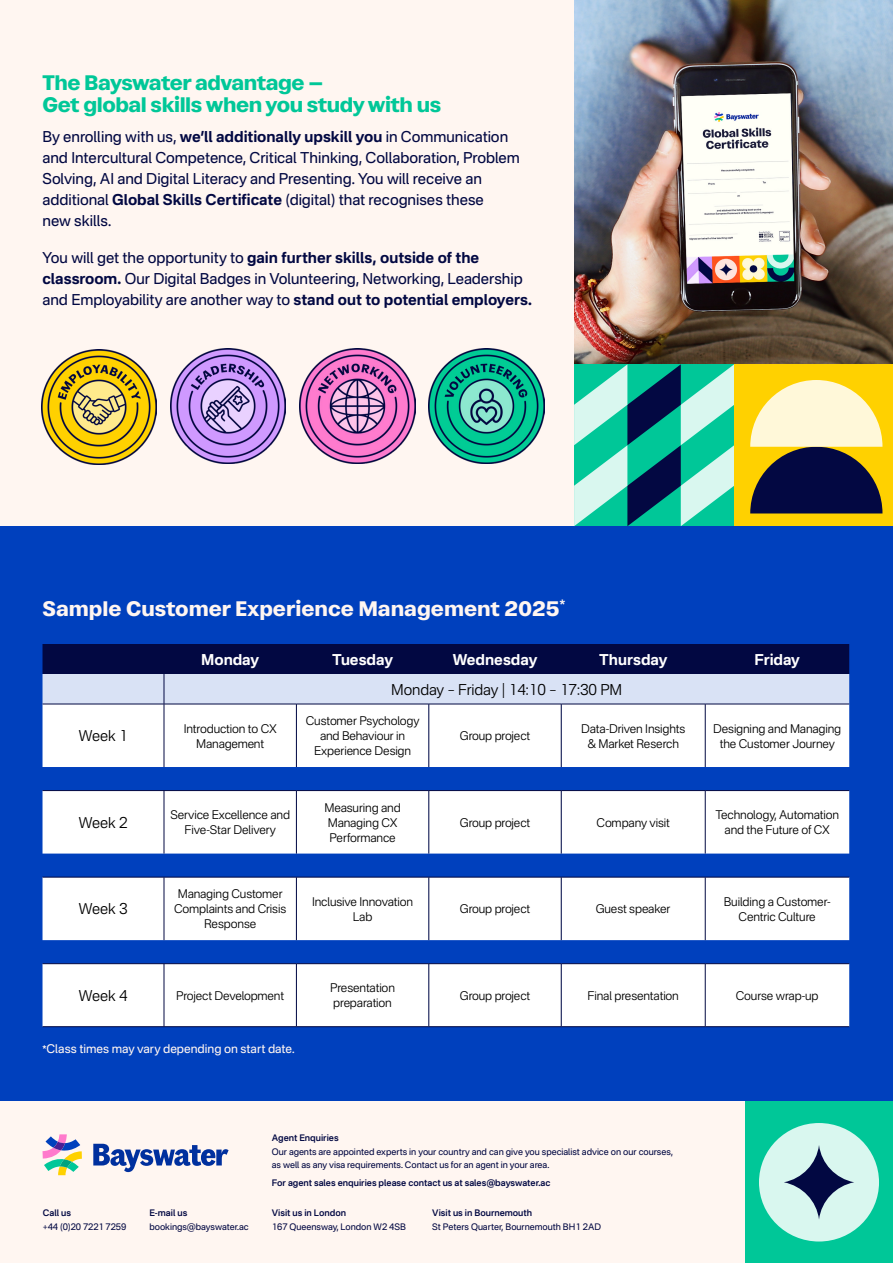
<style>
.page{position:relative;width:893px;height:1263px;background:#fff6f1}
.page>*{position:absolute;margin:0;border:0;box-sizing:border-box;transform-origin:0 0}
.Subheader{font:700 21px/22.5px "Atak";letter-spacing:-.02em;color:#00c798}
.t1{font:700 21px "Atak";color:#fff6f1}
.Large_Body{font:15px/21px "Nacelle";color:#020842}
.Body_8_5_10{font:300 15px "Nacelle";letter-spacing:-.01em;color:#000}
.Body_8_5_10-2{font:700 15px "Nacelle";letter-spacing:-.005em;color:#fff}
.Body_8_5_10-3{font:300 12px/15px "Nacelle";letter-spacing:-.01em;color:#000;text-align:center}
.t2{font:12px "Nacelle";color:#fff6f1}
.t3{font:9px/13.5px "Nacelle";letter-spacing:-.005em;color:#020842}
.t4{font:600 9px "Nacelle";letter-spacing:-.005em;color:#020842}
.t5{font:7.05px "Nacelle";color:#fff6f1}
.s1{font-weight:700}
</style>
<div class="page">
<img style="left:574px;top:0;width:319px;height:364px">
<div style="left:0;top:527px;width:893px;height:574px;background:#0040bd"></div>
<svg style="left:43px;top:644px;width:806px;height:382px;background:#939ebf"></svg>
<svg style="left:164px;top:705px;width:132px;height:321px;fill:#fff"></svg>
<svg style="left:296px;top:705px;width:553px;height:321px;fill:#fff"></svg>
<hr style="left:43px;top:1026px;width:58px;height:1px;background:#020842">
<hr style="left:101px;top:1026px;width:63px;height:1px;background:#020842">
<hr style="left:164px;top:1026px;width:132px;height:1px;background:#020842">
<hr style="left:296px;top:1026px;width:133px;height:1px;background:#020842">
<hr style="left:429px;top:1026px;width:132px;height:1px;background:#020842">
<hr style="left:561px;top:1026px;width:144px;height:1px;background:#020842">
<hr style="left:705px;top:1026px;width:144px;height:1px;background:#020842">
<hr style="left:43px;top:704px;width:58px;height:1px;background:#020842">
<hr style="left:101px;top:704px;width:63px;height:1px;background:#020842">
<hr style="left:164px;top:704px;width:132px;height:1px;background:#020842">
<hr style="left:296px;top:704px;width:133px;height:1px;background:#020842">
<hr style="left:429px;top:704px;width:132px;height:1px;background:#020842">
<hr style="left:561px;top:704px;width:144px;height:1px;background:#020842">
<hr style="left:705px;top:704px;width:144px;height:1px;background:#020842">
<hr style="left:164px;top:674px;width:1px;height:30px;background:#020842">
<hr style="left:164px;top:704px;width:1px;height:63px;background:#020842">
<hr style="left:296px;top:704px;width:1px;height:63px;background:#020842">
<hr style="left:429px;top:704px;width:1px;height:63px;background:#020842">
<hr style="left:561px;top:704px;width:1px;height:63px;background:#020842">
<hr style="left:705px;top:704px;width:1px;height:63px;background:#020842">
<hr style="left:43px;top:790px;width:58px;height:1px;background:#020842">
<hr style="left:101px;top:790px;width:63px;height:1px;background:#020842">
<hr style="left:164px;top:790px;width:132px;height:1px;background:#020842">
<hr style="left:296px;top:790px;width:133px;height:1px;background:#020842">
<hr style="left:429px;top:790px;width:132px;height:1px;background:#020842">
<hr style="left:561px;top:790px;width:144px;height:1px;background:#020842">
<hr style="left:705px;top:790px;width:144px;height:1px;background:#020842">
<hr style="left:164px;top:791px;width:1px;height:62px;background:#020842">
<hr style="left:296px;top:791px;width:1px;height:62px;background:#020842">
<hr style="left:429px;top:791px;width:1px;height:62px;background:#020842">
<hr style="left:561px;top:791px;width:1px;height:62px;background:#020842">
<hr style="left:705px;top:791px;width:1px;height:62px;background:#020842">
<hr style="left:43px;top:877px;width:58px;height:1px;background:#020842">
<hr style="left:101px;top:877px;width:63px;height:1px;background:#020842">
<hr style="left:164px;top:877px;width:132px;height:1px;background:#020842">
<hr style="left:296px;top:877px;width:133px;height:1px;background:#020842">
<hr style="left:429px;top:877px;width:132px;height:1px;background:#020842">
<hr style="left:561px;top:877px;width:144px;height:1px;background:#020842">
<hr style="left:705px;top:877px;width:144px;height:1px;background:#020842">
<hr style="left:164px;top:877px;width:1px;height:63px;background:#020842">
<hr style="left:296px;top:877px;width:1px;height:63px;background:#020842">
<hr style="left:429px;top:877px;width:1px;height:63px;background:#020842">
<hr style="left:561px;top:877px;width:1px;height:63px;background:#020842">
<hr style="left:705px;top:877px;width:1px;height:63px;background:#020842">
<hr style="left:43px;top:963px;width:58px;height:1px;background:#020842">
<hr style="left:101px;top:963px;width:63px;height:1px;background:#020842">
<hr style="left:164px;top:963px;width:132px;height:1px;background:#020842">
<hr style="left:296px;top:963px;width:133px;height:1px;background:#020842">
<hr style="left:429px;top:963px;width:132px;height:1px;background:#020842">
<hr style="left:561px;top:963px;width:144px;height:1px;background:#020842">
<hr style="left:705px;top:963px;width:144px;height:1px;background:#020842">
<hr style="left:164px;top:964px;width:1px;height:62px;background:#020842">
<hr style="left:296px;top:964px;width:1px;height:62px;background:#020842">
<hr style="left:429px;top:964px;width:1px;height:62px;background:#020842">
<hr style="left:561px;top:964px;width:1px;height:62px;background:#020842">
<hr style="left:705px;top:964px;width:1px;height:62px;background:#020842">
<div style="left:745px;top:1101px;width:148px;height:162px;background:#00c798"></div>
<div style="left:759px;top:1123px;width:120px;height:118px;background:#d9f7ef;border-radius:50%"></div>
<svg style="left:784px;top:1145px;width:70px;height:74px"></svg>
<svg style="left:93px;top:1144px;width:136px;height:28px"></svg>
<svg style="left:43px;top:1134px;width:39px;height:41px"></svg>
<svg style="left:574px;top:364px;width:160px;height:162px;background:#48b6a6"></svg>
<div style="left:734px;top:364px;width:159px;height:162px;background:#ffd100"></div>
<svg style="left:750px;top:380px;width:132px;height:133px"></svg>
<img style="left:42px;top:349px;width:115px;height:116px">
<img style="left:171px;top:348px;width:115px;height:116px">
<img style="left:300px;top:348px;width:115px;height:116px">
<img style="left:429px;top:348px;width:115px;height:116px">
<p class="Subheader" style="left:43px;top:71px;width:400px">The Bayswater advantage –<br>Get global skills when you study with us</p>
<p class="Large_Body" style="left:43px;top:125px;width:479px">By enrolling with us, <span class="s1">we’ll additionally upskill you</span> in Communication and Intercultural Competence, Critical Thinking, Collaboration, Problem Solving, AI and Digital Literacy and Presenting. You will receive an additional <span class="s1">Global Skills Certificate</span> (digital) that recognises these<br>new skills.</p>
<p class="Large_Body" style="left:43px;top:247px;width:491px">You will get the opportunity to <span class="s1">gain further skills, outside of the classroom.</span> Our Digital Badges in Volunteering, Networking, Leadership and Employability are another way to <span class="s1">stand out to potential employers.</span></p>
<p class="t1" style="left:43px;top:595px;width:524px">Sample Customer Experience Management 2025<sup>*</sup></p>
<p class="Body_8_5_10-2" style="left:201px;top:650px;width:59px">Monday</p>
<p class="Body_8_5_10-2" style="left:332px;top:650px;width:62px">Tuesday</p>
<p class="Body_8_5_10-2" style="left:453px;top:650px;width:86px">Wednesday</p>
<p class="Body_8_5_10-2" style="left:599px;top:650px;width:70px">Thursday</p>
<p class="Body_8_5_10-2" style="left:755px;top:650px;width:47px">Friday</p>
<p class="Body_8_5_10" style="left:391px;top:680px;width:232px">Monday – Friday | 14:10 – 17:30 PM</p>
<p class="Body_8_5_10" style="left:79px;top:727px;width:50px">Week 1</p>
<p class="Body_8_5_10-3" style="left:184px;top:721px;width:94px">Introduction to CX<br>Management</p>
<p class="Body_8_5_10-3" style="left:306px;top:713px;width:115px">Customer Psychology and Behaviour in<br>Experience Design</p>
<p class="Body_8_5_10" style="left:79px;top:813px;width:50px">Week 2</p>
<p class="Body_8_5_10-3" style="left:170px;top:807px;width:121px">Service Excellence and<br>Five-Star Delivery</p>
<p class="Body_8_5_10-3" style="left:324px;top:800px;width:78px;text-align:left">Measuring and<br>Managing CX<br>Performance</p>
<p class="Body_8_5_10-3" style="left:460px;top:728px;width:72px">Group project</p>
<p class="Body_8_5_10-3" style="left:581px;top:721px;width:106px">Data-Driven Insights &amp; Market Reserch</p>
<p class="Body_8_5_10-3" style="left:713px;top:721px;width:130px">Designing and Managing the Customer Journey</p>
<p class="Body_8_5_10-3" style="left:460px;top:815px;width:72px">Group project</p>
<p class="Body_8_5_10-3" style="left:597px;top:815px;width:75px">Company visit</p>
<p class="Body_8_5_10-3" style="left:715px;top:807px;width:125px">Technology, Automation and the Future of CX</p>
<p class="Body_8_5_10" style="left:79px;top:900px;width:50px">Week 3</p>
<p class="Body_8_5_10-3" style="left:174px;top:886px;width:114px">Managing Customer<br>Complaints and Crisis<br>Response</p>
<p class="Body_8_5_10-3" style="left:312px;top:894px;width:103px">Inclusive Innovation<br>Lab</p>
<p class="Body_8_5_10-3" style="left:460px;top:901px;width:72px">Group project</p>
<p class="Body_8_5_10-3" style="left:596px;top:901px;width:76px">Guest speaker</p>
<p class="Body_8_5_10-3" style="left:724px;top:894px;width:108px">Building a Customer-<br>Centric Culture</p>
<p class="Body_8_5_10" style="left:79px;top:986px;width:50px">Week 4</p>
<p class="Body_8_5_10-3" style="left:176px;top:988px;width:109px">Project Development</p>
<p class="Body_8_5_10-3" style="left:330px;top:980px;width:66px;text-align:left">Presentation preparation</p>
<p class="Body_8_5_10-3" style="left:460px;top:988px;width:72px">Group project</p>
<p class="Body_8_5_10-3" style="left:587px;top:988px;width:93px">Final presentation</p>
<p class="Body_8_5_10-3" style="left:736px;top:988px;width:84px">Course wrap-up</p>
<p class="t5" style="left:43px;top:1042px;width:6px">*</p>
<p class="t2" style="left:47px;top:1042px;width:249px">Class times may vary depending on start date.</p>
<p class="t4" style="left:43px;top:1207px;width:30px">Call us</p>
<p class="t3" style="left:43px;top:1219px;width:85px">+44 (0)20 7221 7259</p>
<p class="t4" style="left:149px;top:1207px;width:39px">E-mail us</p>
<p class="t3" style="left:149px;top:1219px;width:101px">bookings@bayswater.ac</p>
<p class="t4" style="left:272px;top:1132px;width:68px">Agent Enquiries</p>
<p class="t3" style="left:272px;top:1145px;width:403px">Our agents are appointed experts in your country and can give you specialist advice on our courses, as well as any visa requirements. Contact us for an agent in your area.</p>
<p class="t4" style="left:272px;top:1177px;width:280px">For agent sales enquiries please contact us at sales@bayswater.ac</p>
<p class="t4" style="left:272px;top:1207px;width:76px">Visit us in London</p>
<p class="t3" style="left:272px;top:1219px;width:136px">167 Queensway, London W2 4SB</p>
<p class="t4" style="left:432px;top:1207px;width:101px">Visit us in Bournemouth</p>
<p class="t3" style="left:432px;top:1219px;width:170px">St Peters Quarter, Bournemouth BH1 2AD</p>
</div>
